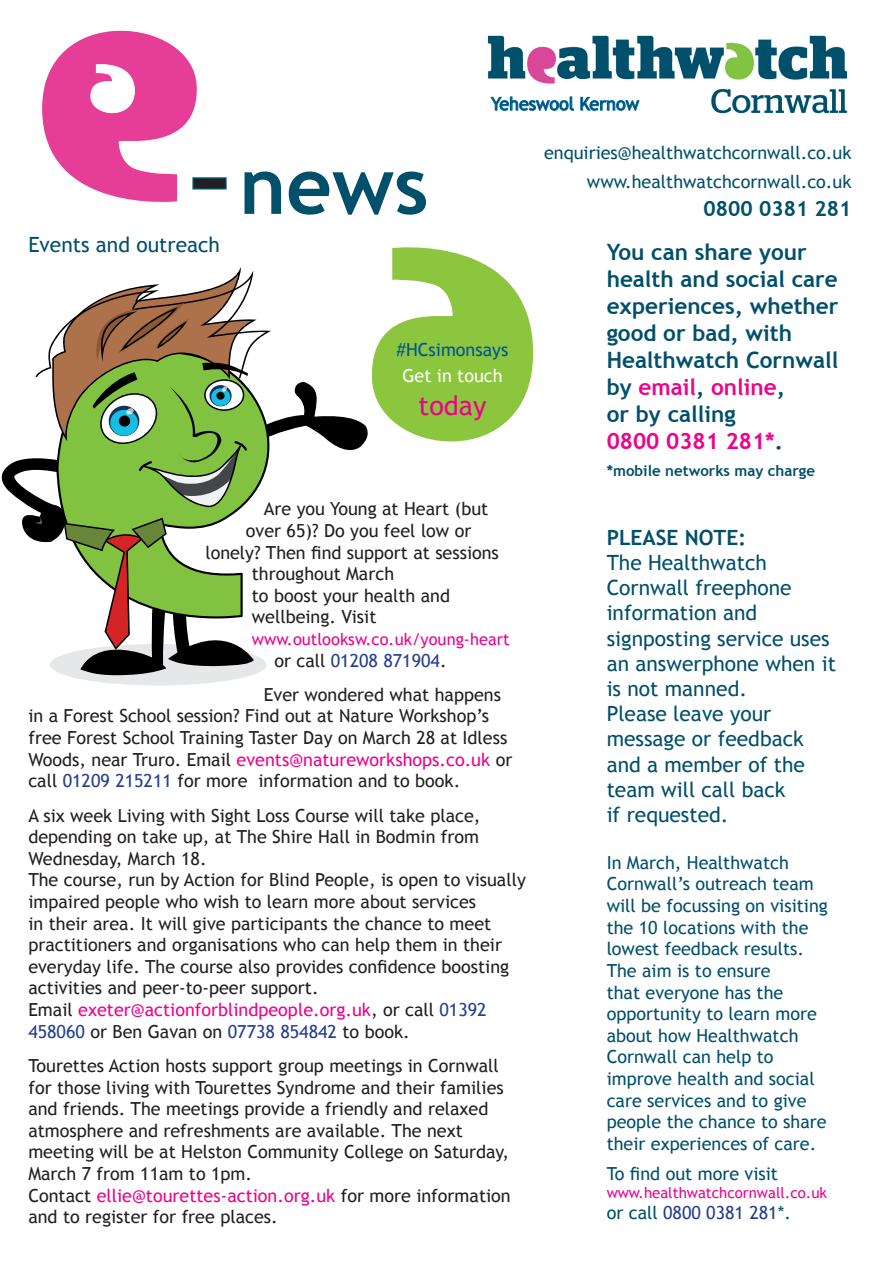
<style>
.page{position:relative;width:893px;height:1263px;background:#fff}
.page>*{position:absolute;margin:0;border:0;box-sizing:border-box;transform-origin:0 0}
.t1{font:700 79.5px "Trebuchet MS";color:#004f6b}
.t2{font:27px "Trebuchet MS";color:#ed028c}
.Body{font:700 22.5px/27px "Trebuchet MS";color:#004f6b}
.t3{font:21px/25.2px "Trebuchet MS";color:#004f6b}
.t4{font:700 21px "Trebuchet MS";color:#004f6b}
.Body-2{font:18px/21.6px "Trebuchet MS";color:#231f20}
.Body-3{font:18px/21.6px "Trebuchet MS";color:#004f6b}
.Body-4{font:18px/21.6px "Trebuchet MS";color:#ed028c}
.Body-5{font:18px "Trebuchet MS";color:#253f8e}
.t5{font:18px "Trebuchet MS";color:#01529a}
.t6{font:18px "Trebuchet MS";color:#fff}
.Body-6{font:16.5px "Trebuchet MS";color:#ed028c}
.Body-7{font:15px "Trebuchet MS";color:#ed028c}
.Body-8{font:700 15px "Trebuchet MS";color:#004f6b}
.s1{color:#ed028c}
.s2{color:#231f20}
.s3{color:#253f8e}
.s4{color:#004f6b}
</style>
<div class="page">
<div style="left:50px;top:644px;width:217px;height:41px;background:#e6e7e9;border-radius:50%"></div>
<svg style="left:41px;top:30px;width:159px;height:173px"></svg>
<div style="left:193px;top:178px;width:33px;height:11px;background:#231f20"></div>
<div style="left:192px;top:177px;width:35px;height:12px;border:2px solid #004f6b"></div>
<img style="left:487px;top:35px;width:361px;height:79px">
<svg style="left:490px;top:96px;width:84px;height:15px"></svg>
<svg style="left:580px;top:97px;width:60px;height:14px"></svg>
<svg style="left:2px;top:247px;width:531px;height:430px"></svg>
<p class="t3" style="left:28px;top:233px;width:193px">Events and outreach</p>
<p class="Body-3" style="left:491px;top:93px;width:150px">Yeheswool Kernow</p>
<p class="t1" style="left:239px;top:136px;width:191px">news</p>
<p class="t5" style="left:397px;top:339px;width:113px">#HCsimonsays</p>
<p class="t6" style="left:402px;top:365px;width:102px">Get in touch</p>
<p class="t2" style="left:419px;top:389px;width:69px">today</p>
<p class="Body-3" style="left:544px;top:142px;width:309px">enquiries@healthwatchcornwall.co.uk</p>
<p class="Body-3" style="left:587px;top:171px;width:266px">www.healthwatchcornwall.co.uk</p>
<p class="t4" style="left:703px;top:196px;width:150px">0800 0381 281</p>
<p class="Body" style="left:607px;top:238px;width:233px">You can share your health and social care experiences, whether good or bad, with<br>Healthwatch Cornwall by <span class="s1">email</span>, <span class="s1">online</span>,<br>or by calling<br><span class="s1">0800 0381 281*</span>.</p>
<p class="Body-8" style="left:607px;top:461px;width:210px">*mobile networks may charge</p>
<p class="Body-2" style="left:264px;top:498px;width:226px">Are you Young at Heart (but</p>
<p class="Body-2" style="left:246px;top:520px;width:227px">over 65)? Do you feel low or</p>
<p class="Body-2" style="left:205px;top:542px;width:295px">lonely? Then find support at sessions</p>
<p class="Body-2" style="left:252px;top:563px;width:144px">throughout March</p>
<p class="Body-2" style="left:252px;top:585px;width:200px">to boost your health and</p>
<p class="Body-2" style="left:252px;top:606px;width:126px">wellbeing. Visit</p>
<p class="Body-6" style="left:252px;top:629px;width:259px">www.outlooksw.co.uk/young-heart</p>
<p class="Body-5" style="left:274px;top:649px;width:174px"><span class="s2">or call</span> 01208 871904<span class="s2">.</span></p>
<p class="Body-2" style="left:28px;top:684px;width:485px;text-indent:235px">Ever wondered what happens in a Forest School session? Find out at Nature Workshop’s free Forest School Training Taster Day on March 28 at Idless Woods, near Truro. Email <span class="s1">events@natureworkshops.co.uk</span> or call <span class="s3">01209 215211</span> for more information and to book.</p>
<p class="Body-2" style="left:28px;top:805px;width:454px;text-align:justify">A six week Living with Sight Loss Course will take place, depending on take up, at The Shire Hall in Bodmin from Wednesday, March 18.</p>
<p class="Body-2" style="left:28px;top:869px;width:499px">The course, run by Action for Blind People, is open to visually impaired people who wish to learn more about services<br>in their area. It will give participants the chance to meet practitioners and organisations who can help them in their everyday life. The course also provides confidence boosting activities and peer-to-peer support.</p>
<p class="Body-4" style="left:28px;top:999px;width:460px"><span class="s2">Email</span> exeter@actionforblindpeople.org.uk<span class="s2">, or call</span> <span class="s3">01392<br>458060</span> <span class="s2">or Ben Gavan on</span> <span class="s3">07738 854842</span> <span class="s2">to book.</span></p>
<p class="Body-2" style="left:28px;top:1055px;width:482px">Tourettes Action hosts support group meetings in Cornwall for those living with Tourettes Syndrome and their families and friends. The meetings provide a friendly and relaxed atmosphere and refreshments are available. The next meeting will be at Helston Community College on Saturday, March 7 from 11am to 1pm.</p>
<p class="Body-2" style="left:28px;top:1185px;width:484px">Contact <span class="s1">ellie@tourettes-action.org.uk</span> for more information and to register for free places.</p>
<p class="t4" style="left:607px;top:524px;width:141px">PLEASE NOTE:</p>
<p class="t3" style="left:607px;top:550px;width:231px">The Healthwatch<br>Cornwall freephone information and signposting service uses an answerphone when it is not manned.<br>Please leave your message or feedback and a member of the team will call back<br>if requested.</p>
<p class="Body-3" style="left:607px;top:852px;width:223px">In March, Healthwatch<br>Cornwall’s outreach team will be focussing on visiting the 10 locations with the lowest feedback results.<br>The aim is to ensure<br>that everyone has the opportunity to learn more about how Healthwatch<br>Cornwall can help to improve health and social care services and to give people the chance to share their experiences of care.</p>
<p class="Body-3" style="left:607px;top:1163px;width:173px">To find out more visit</p>
<p class="Body-7" style="left:607px;top:1184px;width:222px">www.healthwatchcornwall.co.uk</p>
<p class="Body-5" style="left:607px;top:1202px;width:186px"><span class="s4">or call</span> 0800 0381 281<span class="s4">*.</span></p>
</div>
